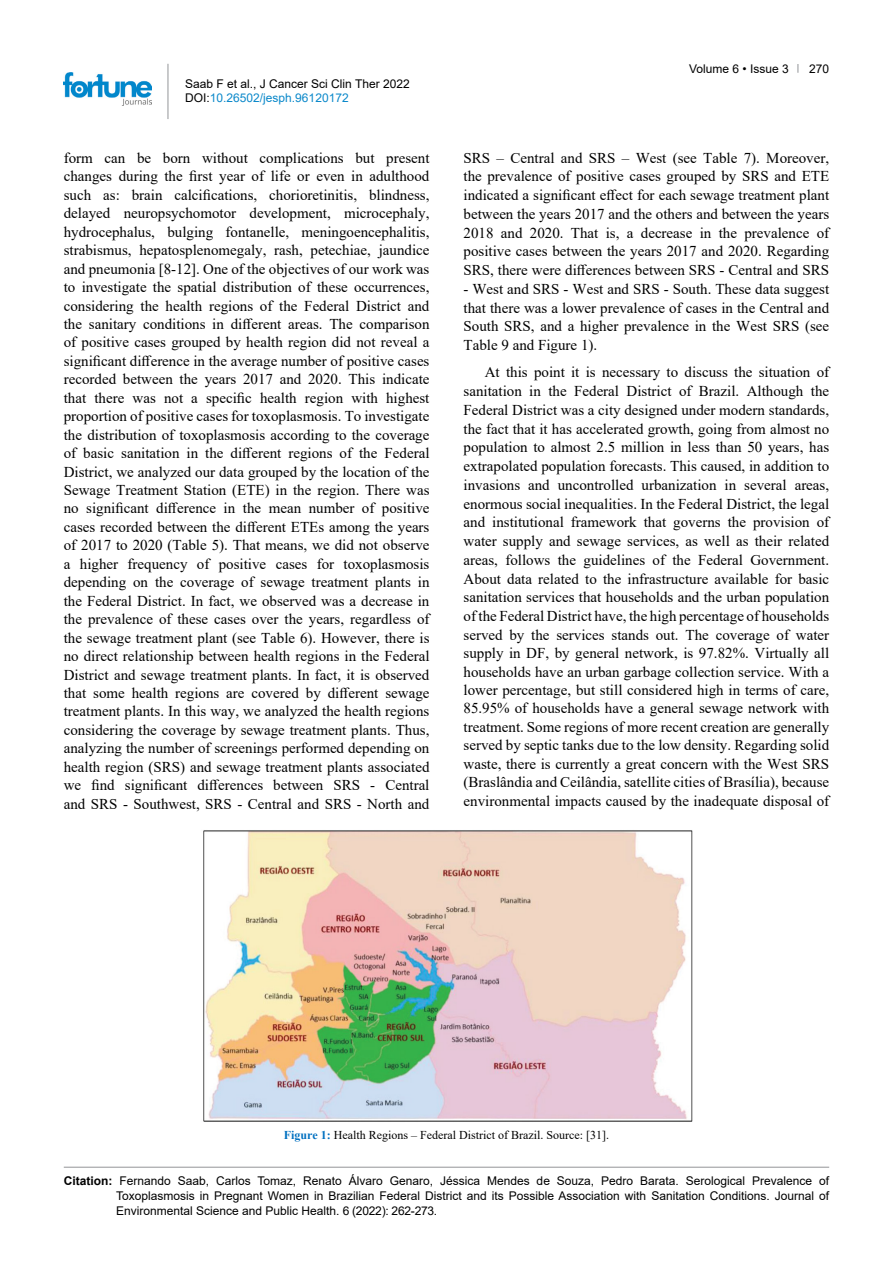
<style>
.page{position:relative;width:893px;height:1263px;background:#fff}
.page>*{position:absolute;margin:0;border:0;box-sizing:border-box;transform-origin:0 0}
.t1{font:15px/18.5px "Times New Roman";color:#000;text-align:justify}
.t2{font:12px/15px "Arial";color:#000}
.t3{font:12px "Times New Roman";color:#000}
.s1{color:#0a88ca}
.s2{font-weight:700;color:#0070c0}
.s3{font-weight:700}
</style>
<div class="page">
<hr style="left:168px;top:64px;width:1px;height:55px;background:#939598">
<img style="left:64px;top:72px;width:88px;height:33px">
<hr style="left:64px;top:1167px;width:765px;height:1px;background:#939598">
<img style="left:203px;top:830px;width:490px;height:292px">
<p class="t2" style="left:185px;top:76px;width:226px;line-height:14.4px">Saab F et al., J Cancer Sci Clin Ther 2022<br>DOI:<span class="s1">10.26502/jesph.96120172</span></p>
<p class="t2" style="left:689px;top:61px;width:101px">Volume 6 • Issue 3</p>
<p class="t2" style="left:809px;top:61px;width:22px">270</p>
<p class="t1" style="left:64px;top:148px;width:367px">form can be born without complications but present changes during the first year of life or even in adulthood such as: brain calcifications, chorioretinitis, blindness, delayed neuropsychomotor development, microcephaly, hydrocephalus, bulging fontanelle, meningoencephalitis, strabismus, hepatosplenomegaly, rash, petechiae, jaundice and pneumonia [8-12]. One of the objectives of our work was to investigate the spatial distribution of these occurrences, considering the health regions of the Federal District and the sanitary conditions in different areas. The comparison of positive cases grouped by health region did not reveal a significant difference in the average number of positive cases recorded between the years 2017 and 2020. This indicate that there was not a specific health region with highest proportion of positive cases for toxoplasmosis. To investigate the distribution of toxoplasmosis according to the coverage of basic sanitation in the different regions of the Federal District, we analyzed our data grouped by the location of the Sewage Treatment Station (ETE) in the region. There was no significant difference in the mean number of positive cases recorded between the different ETEs among the years of 2017 to 2020 (Table 5). That means, we did not observe a higher frequency of positive cases for toxoplasmosis depending on the coverage of sewage treatment plants in the Federal District. In fact, we observed was a decrease in the prevalence of these cases over the years, regardless of the sewage treatment plant (see Table 6). However, there is no direct relationship between health regions in the Federal District and sewage treatment plants. In fact, it is observed that some health regions are covered by different sewage treatment plants. In this way, we analyzed the health regions considering the coverage by sewage treatment plants. Thus, analyzing the number of screenings performed depending on health region (SRS) and sewage treatment plants associated we find significant differences between SRS - Central and SRS - Southwest, SRS - Central and SRS - North and</p>
<p class="t1" style="left:463px;top:148px;width:367px">SRS – Central and SRS – West (see Table 7). Moreover, the prevalence of positive cases grouped by SRS and ETE indicated a significant effect for each sewage treatment plant between the years 2017 and the others and between the years 2018 and 2020. That is, a decrease in the prevalence of positive cases between the years 2017 and 2020. Regarding SRS, there were differences between SRS - Central and SRS</p>
<p class="t1" style="left:463px;top:279px;width:367px">- West and SRS - West and SRS - South. These data suggest that there was a lower prevalence of cases in the Central and South SRS, and a higher prevalence in the West SRS (see Table 9 and Figure 1).</p>
<p class="t1" style="left:463px;top:363px;width:367px;text-indent:21px">At this point it is necessary to discuss the situation of sanitation in the Federal District of Brazil. Although the Federal District was a city designed under modern standards, the fact that it has accelerated growth, going from almost no population to almost 2.5 million in less than 50 years, has extrapolated population forecasts. This caused, in addition to invasions and uncontrolled urbanization in several areas, enormous social inequalities. In the Federal District, the legal and institutional framework that governs the provision of water supply and sewage services, as well as their related areas, follows the guidelines of the Federal Government.<br>About data related to the infrastructure available for basic sanitation services that households and the urban population of the Federal District have, the high percentage of households served by the services stands out. The coverage of water supply in DF, by general network, is 97.82%. Virtually all households have an urban garbage collection service. With a lower percentage, but still considered high in terms of care, 85.95% of households have a general sewage network with treatment. Some regions of more recent creation are generally served by septic tanks due to the low density. Regarding solid waste, there is currently a great concern with the West SRS (Braslândia and Ceilândia, satellite cities of Brasília), because environmental impacts caused by the inadequate disposal of</p>
<p class="t3" style="left:284px;top:1126px;width:327px"><span class="s2">Figure 1:</span> Health Regions – Federal District of Brazil. Source: [31].</p>
<p class="t2" style="left:116px;top:1173px;width:715px;text-align:justify;text-indent:-52px"><span class="s3">Citation:</span> Fernando Saab, Carlos Tomaz, Renato Álvaro Genaro, Jéssica Mendes de Souza, Pedro Barata. Serological Prevalence of Toxoplasmosis in Pregnant Women in Brazilian Federal District and its Possible Association with Sanitation Conditions. Journal of Environmental Science and Public Health. 6 (2022): 262-273.</p>
</div>
